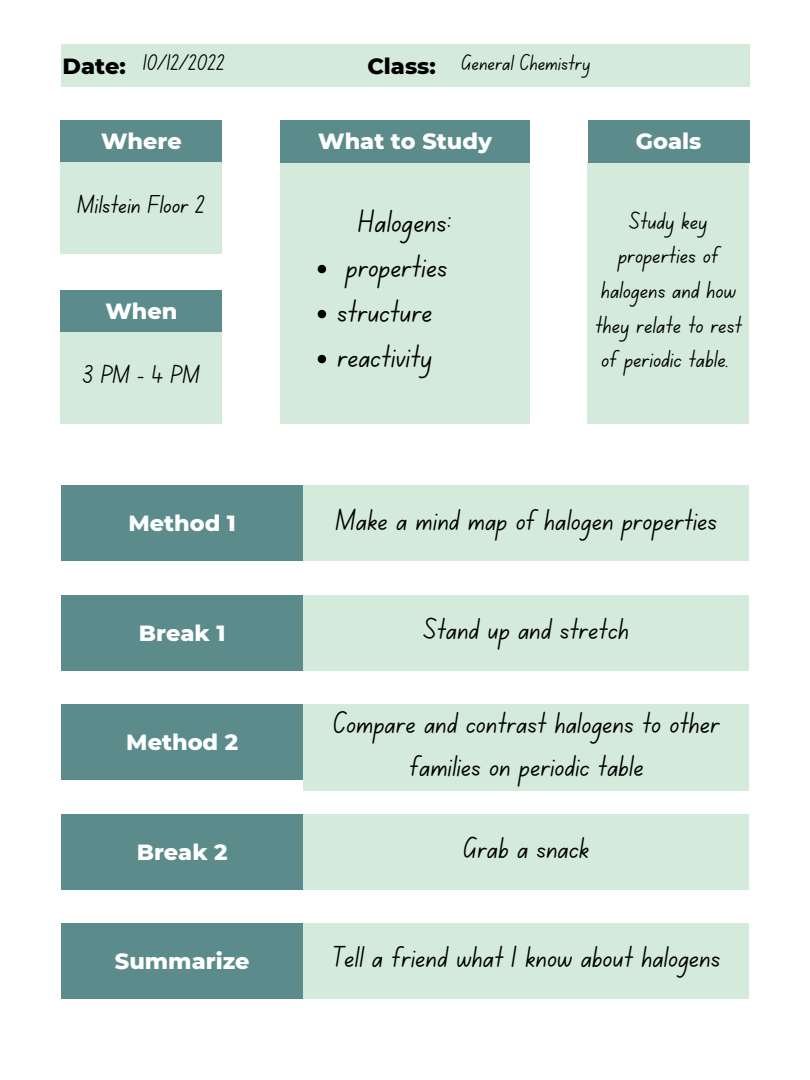
<style>
.page{position:relative;width:810px;height:1080px;background:#fff}
.page>*{position:absolute;margin:0;border:0;box-sizing:border-box;transform-origin:0 0}
.t1{font:32.44px/45px "Canva School Font";color:#000}
.t2{font:30.56px/42.6px "Canva School Font";color:#000;text-align:center}
.t3{font:26.19px "Canva School Font";color:#000}
.t4{font:24.94px/34.7px "Canva School Font";color:#000;text-align:center}
.t5{font:23.06px "Canva School Font";color:#000}
.t6{font:800 22.44px "Montserrat";color:#fff}
.t7{font:22.44px "Canva School Font";color:#000}
.s1{font-family:"Montserrat";font-weight:800}
</style>
<div class="page">
<div style="left:61px;top:485px;width:243px;height:76px;background:#5b8c8b"></div>
<div style="left:61px;top:704px;width:243px;height:76px;background:#5b8c8b"></div>
<div style="left:61px;top:595px;width:243px;height:76px;background:#5b8c8b"></div>
<div style="left:61px;top:814px;width:243px;height:76px;background:#5b8c8b"></div>
<div style="left:61px;top:923px;width:243px;height:76px;background:#5b8c8b"></div>
<div style="left:304px;top:485px;width:445px;height:76px;background:#d4ebdc"></div>
<div style="left:304px;top:704px;width:445px;height:87px;background:#d4ebdc"></div>
<div style="left:304px;top:814px;width:445px;height:76px;background:#d4ebdc"></div>
<div style="left:304px;top:923px;width:445px;height:76px;background:#d4ebdc"></div>
<div style="left:304px;top:595px;width:445px;height:76px;background:#d4ebdc"></div>
<div style="left:280px;top:162px;width:250px;height:262px;background:#d4ebdc"></div>
<svg style="left:318px;top:265px;width:8px;height:8px"></svg>
<svg style="left:318px;top:310px;width:8px;height:8px"></svg>
<svg style="left:318px;top:355px;width:8px;height:8px"></svg>
<div style="left:280px;top:120px;width:250px;height:42px;background:#5b8c8b"></div>
<div style="left:61px;top:120px;width:161px;height:42px;background:#5b8c8b"></div>
<div style="left:61px;top:162px;width:161px;height:92px;background:#d4ebdc"></div>
<div style="left:61px;top:290px;width:161px;height:43px;background:#5b8c8b"></div>
<div style="left:61px;top:332px;width:161px;height:92px;background:#d4ebdc"></div>
<div style="left:588px;top:162px;width:161px;height:262px;background:#d4ebdc"></div>
<div style="left:588px;top:120px;width:161px;height:42px;background:#5b8c8b"></div>
<div style="left:61px;top:45px;width:688px;height:42px;background:#d4ebdc"></div>
<p class="t5" style="left:63px;top:53px;width:164px"><sub>Date:</sub> 10/12/2022</p>
<p class="t7" style="left:367px;top:53px;width:225px"><span class="s1">Class:</span> General Chemistry</p>
<p class="t6" style="left:101px;top:128px;width:82px">Where</p>
<p class="t6" style="left:318px;top:128px;width:175px">What to Study</p>
<p class="t6" style="left:636px;top:128px;width:67px">Goals</p>
<p class="t3" style="left:77px;top:193px;width:130px">Milstein Floor 2</p>
<p class="t6" style="left:105px;top:298px;width:74px">When</p>
<p class="t3" style="left:83px;top:363px;width:119px">3PM-4PM</p>
<p class="t6" style="left:128px;top:510px;width:109px">Method 1</p>
<p class="t6" style="left:139px;top:619px;width:88px">Break 1</p>
<p class="t6" style="left:126px;top:729px;width:113px">Method 2</p>
<p class="t6" style="left:137px;top:838px;width:92px">Break 2</p>
<p class="t6" style="left:115px;top:948px;width:136px">Summarize</p>
<p class="t1" style="left:358px;top:203px;width:95px">Halogens:</p>
<p class="t1" style="left:337px;top:248px;width:112px">properties structure reactivity</p>
<p class="t4" style="left:595px;top:206px;width:148px">Study key properties of halogens and how they relate to rest of periodic table.</p>
<p class="t2" style="left:336px;top:502px;width:383px">Make a mind map of halogen properties</p>
<p class="t2" style="left:424px;top:611px;width:207px">Stand up and stretch</p>
<p class="t2" style="left:333px;top:705px;width:388px">Compare and contrast halogens to other families on periodic table</p>
<p class="t2" style="left:464px;top:830px;width:127px">Grab a snack</p>
<p class="t2" style="left:333px;top:940px;width:389px">Tell a friend what I know about halogens</p>
</div>
